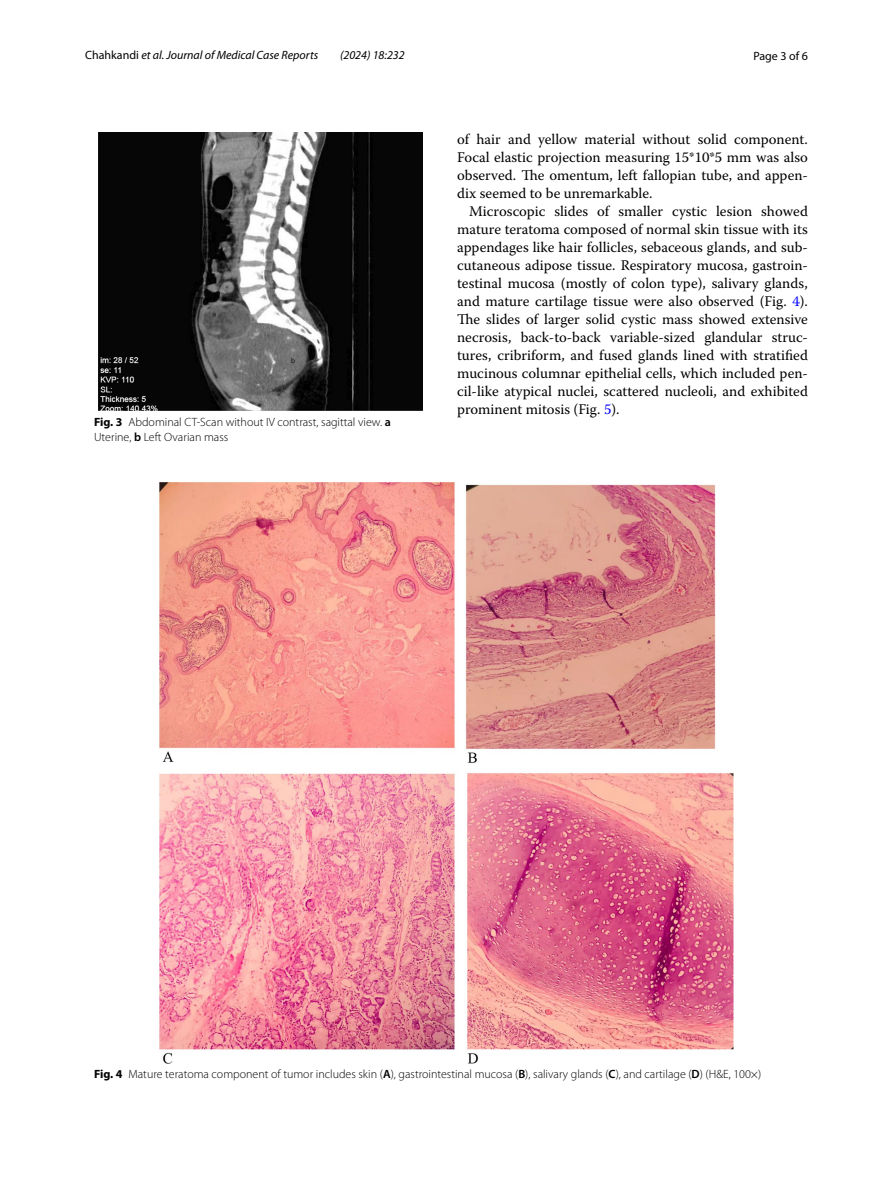
<style>
.page{position:relative;width:893px;height:1187px;background:#fff}
.page>*{position:absolute;margin:0;border:0;box-sizing:border-box;transform-origin:0 0}
.t1{font:14.7px/18px "Warnock Pro";color:#000;text-align:justify}
.t2{font:300 12px/15px "Myriad Pro";color:#000}
.t3{font:italic 12px "Myriad Pro";color:#000}
.t4{font:12px "Myriad Pro";color:#000}
.s1{font-style:normal}
.s2{font-weight:700}
.s3{font-weight:600}
.s4{color:#00f}
</style>
<div class="page">
<img style="left:99px;top:133px;width:323px;height:277px">
<img style="left:160px;top:482px;width:573px;height:581px">
<p class="t3" style="left:85px;top:48px;width:235px"><span class="s1">Chahkandi</span> et al. Journal of Medical Case Reports</p>
<p class="t3" style="left:340px;top:48px;width:66px">(2024) 18:232</p>
<p class="t4" style="left:753px;top:48px;width:56px">Page 3 of 6</p>
<p class="t2" style="left:94px;top:414px;width:298px"><span class="s2">Fig. 3</span> Abdominal CT-Scan without IV contrast, sagittal view. <span class="s3">a<br></span>Uterine, <span class="s3">b</span> Left Ovarian mass</p>
<p class="t1" style="left:457px;top:130px;width:352px">of hair and yellow material without solid component.<br>Focal elastic projection measuring 15*10*5 mm was also observed. The omentum, left fallopian tube, and appen&shy;dix seemed to be unremarkable.</p>
<p class="t1" style="left:457px;top:202px;width:352px;text-indent:12px">Microscopic slides of smaller cystic lesion showed mature teratoma composed of normal skin tissue with its appendages like hair follicles, sebaceous glands, and sub&shy;cutaneous adipose tissue. Respiratory mucosa, gastroin&shy;testinal mucosa (mostly of colon type), salivary glands, and mature cartilage tissue were also observed (Fig. <span class="s4">4</span>).<br>The slides of larger solid cystic mass showed extensive necrosis, back-to-back variable-sized glandular struc&shy;tures, cribriform, and fused glands lined with stratified mucinous columnar epithelial cells, which included pen&shy;cil-like atypical nuclei, scattered nucleoli, and exhibited prominent mitosis (Fig. <span class="s4">5</span>).</p>
<p class="t2" style="left:94px;top:1066px;width:669px"><span class="s2">Fig. 4</span> Mature teratoma component of tumor includes skin (<span class="s3">A</span>), gastrointestinal mucosa (<span class="s3">B</span>), salivary glands (<span class="s3">C</span>), and cartilage (<span class="s3">D</span>) (H&amp;E, 100×)</p>
</div>
